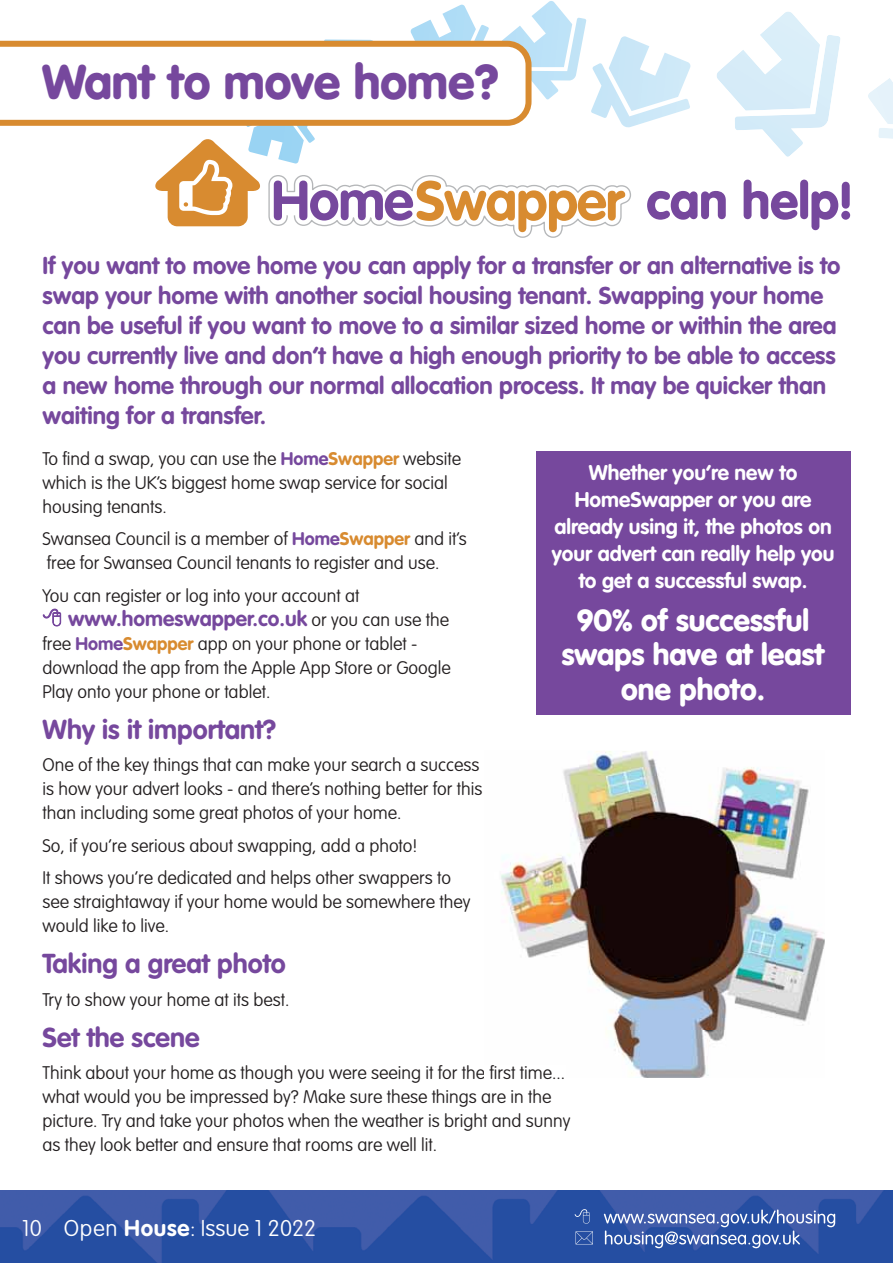
<style>
.page{position:relative;width:893px;height:1263px;background:#fff}
.page>*{position:absolute;margin:0;border:0;box-sizing:border-box;transform-origin:0 0}
.t1{font:900 51px "VAG Rounded Std";color:#76489d}
.t2{font:900 48px "VAG Rounded Std";color:#76489d}
.t3{font:900 30px/34.5px "VAG Rounded Std";color:#fff;text-align:center}
.t4{font:700 27px "VAG Rounded Std";color:#76489d}
.t5{font:700 24px/30px "VAG Rounded Std";color:#76489d}
.t6{font:100 22.5px "VAG Rounded Std";color:#fff}
.t7{font:700 21px/27px "VAG Rounded Std";color:#fff;text-align:center}
.t8{font:700 21px "VAG Rounded Std";color:#76489d}
.t9{font:100 18px/24px "VAG Rounded Std";color:#231f20}
.s1{font-weight:700;color:#76489d}
.s2{font-weight:700;color:#d88b30}
.s3{font-weight:100;font-size:18px;color:#231f20}
.s4{font-weight:700}
</style>
<div class="page">
<img style="left:0;top:1191px;width:892px;height:72px">
<svg style="left:575px;top:1209px;width:260px;height:39px;background:#5270b4"></svg>
<img style="left:892px;top:1191px;width:1px;height:72px">
<svg style="left:868px;top:78px;width:25px;height:61px"></svg>
<div style="left:536px;top:451px;width:314px;height:263px;background:#76489d"></div>
<svg style="left:717px;top:12px;width:123px;height:145px"></svg>
<svg style="left:0;top:1px;width:691px;height:237px"></svg>
<svg style="left:0;top:41px;width:531px;height:85px"></svg>
<img style="left:501px;top:751px;width:324px;height:327px">
<img style="left:501px;top:1065px;width:64px;height:13px">
<h2 class="t2" style="left:43px;top:59px;width:458px">Want to move home?</h2>
<h1 class="t1" style="left:646px;top:176px;width:207px">can help!</h1>
<p class="t5" style="left:43px;top:251px;width:799px">If you want to move home you can apply for a transfer or an alternative is to swap your home with another social housing tenant. Swapping your home can be useful if you want to move to a similar sized home or within the area you currently live and don’t have a high enough priority to be able to access a new home through our normal allocation process. It may be quicker than waiting for a transfer.</p>
<p class="t9" style="left:43px;top:447px;width:420px">To find a swap, you can use the <span class="s1">Home</span><span class="s2">Swapper</span> website which is the UK’s biggest home swap service for social housing tenants.</p>
<p class="t9" style="left:43px;top:528px;width:426px">Swansea Council is a member of <span class="s1">Home</span><span class="s2">Swapper</span> and it’s free for Swansea Council tenants to register and use.</p>
<p class="t9" style="left:43px;top:584px;width:319px">You can register or log into your account at</p>
<p class="t8" style="left:68px;top:608px;width:383px">www.homeswapper.co.uk <span class="s3">or you can use the</span></p>
<p class="t9" style="left:43px;top:632px;width:410px">free <span class="s1">Home</span><span class="s2">Swapper</span> app on your phone or tablet - download the app from the Apple App Store or Google<br>Play onto your phone or tablet.</p>
<h3 class="t4" style="left:43px;top:716px;width:235px">Why is it important?</h3>
<p class="t9" style="left:43px;top:754px;width:441px">One of the key things that can make your search a success is how your advert looks - and there’s nothing better for this than including some great photos of your home.</p>
<p class="t9" style="left:43px;top:830px;width:410px;line-height:32.5px">So, if you’re serious about swapping, add a photo!<br>It shows you’re dedicated and helps other swappers to</p>
<p class="t9" style="left:43px;top:891px;width:430px">see straightaway if your home would be somewhere they would like to live.</p>
<h3 class="t4" style="left:43px;top:951px;width:245px">Taking a great photo</h3>
<p class="t9" style="left:43px;top:988px;width:249px">Try to show your home at its best.</p>
<h3 class="t4" style="left:43px;top:1024px;width:158px">Set the scene</h3>
<p class="t9" style="left:43px;top:1062px;width:529px">Think about your home as though you were seeing it for the first time... what would you be impressed by? Make sure these things are in the picture. Try and take your photos when the weather is bright and sunny as they look better and ensure that rooms are well lit.</p>
<p class="t7" style="left:552px;top:460px;width:284px">Whether you’re new to<br>HomeSwapper or you are already using it, the photos on your advert can really help you to get a successful swap.</p>
<h3 class="t3" style="left:562px;top:604px;width:264px">90% of successful swaps have at least one photo.</h3>
<p class="t6" style="left:22px;top:1217px;width:296px">10 Open <span class="s4">House</span>: Issue 1 2022</p>
</div>
